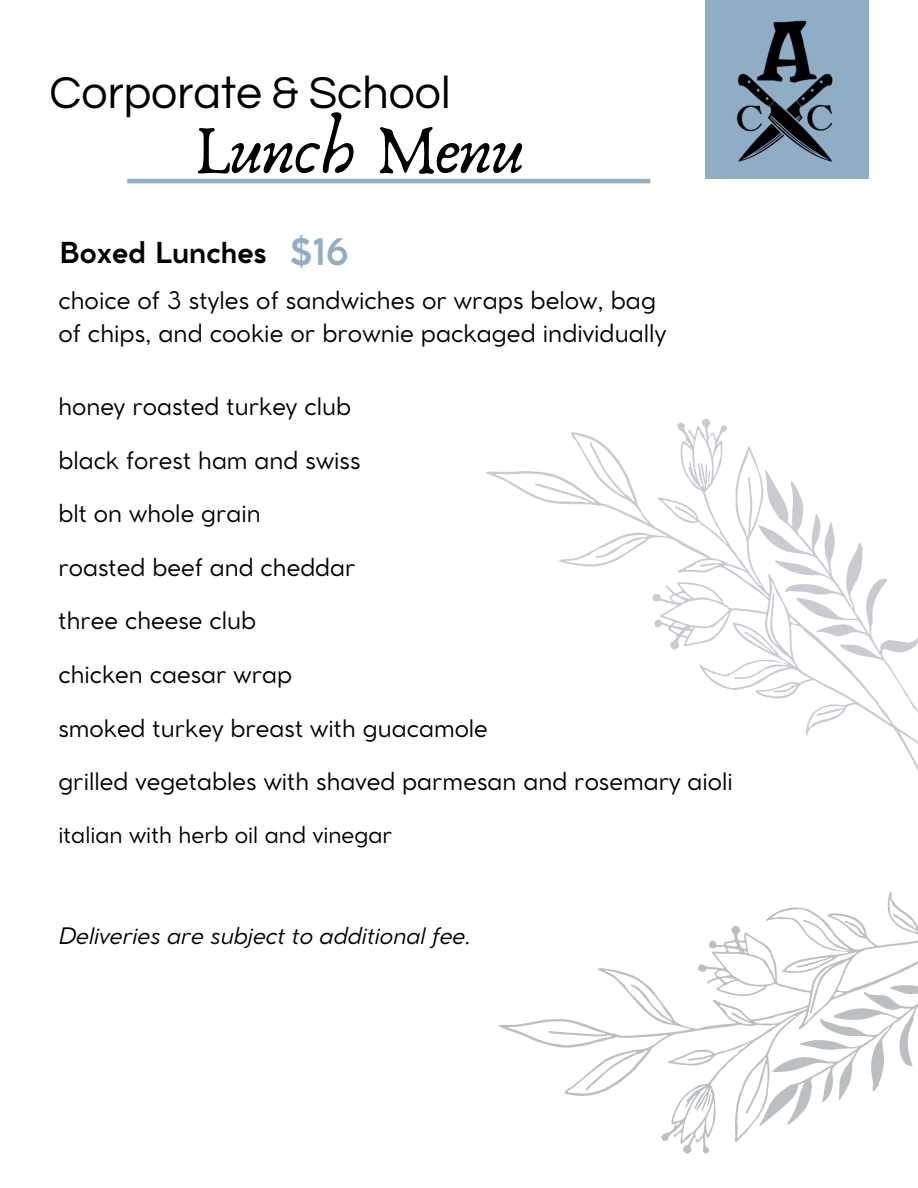
<style>
.page{position:relative;width:918px;height:1188px;background:#fff}
.page>*{position:absolute;margin:0;border:0;box-sizing:border-box;transform-origin:0 0}
.t1{font:71.55px "Anaktoria";color:#000}
.t2{font:46.35px "Questrial";color:#000}
.t3{font:700 36px "Cocomat Pro";color:#90adc6}
.t4{font:700 28.5px "Cocomat Pro";color:#000}
.t5{font:24px/32.7px "Cocomat Pro";color:#000}
.t6{font:23.85px "Cocomat Pro";color:#000}
.t7{font:italic 22.35px "Cocomat Pro";color:#000}
.t8{font:22.35px "Cocomat Pro";color:#000}
</style>
<div class="page">
<div style="left:705px;top:0;width:164px;height:179px;background:#90adc6"></div>
<img style="left:736px;top:20px;width:97px;height:142px">
<hr style="left:127px;top:179px;width:523px;height:4px;background:#90adc6">
<svg style="left:486px;top:418px;width:402px;height:219px"></svg>
<svg style="left:704px;top:470px;width:11px;height:13px"></svg>
<svg style="left:498px;top:637px;width:420px;height:517px"></svg>
<svg style="left:703px;top:1094px;width:12px;height:12px"></svg>
<p class="t2" style="left:50px;top:70px;width:402px">Corporate &amp; School</p>
<p class="t1" style="left:193px;top:107px;width:333px">Lunch Menu</p>
<p class="t3" style="left:289px;top:238px;width:61px">$16</p>
<p class="t4" style="left:59px;top:242px;width:208px">Boxed Lunches</p>
<p class="t5" style="left:58px;top:286px;width:609px">choice of 3 styles of sandwiches or wraps below, bag of chips, and cookie or brownie packaged individually</p>
<h2 class="t6" style="left:58px;top:398px;width:294px">honey roasted turkey club</h2>
<h1 class="t6" style="left:58px;top:451px;width:304px">black forest ham and swiss</h1>
<p class="t6" style="left:58px;top:505px;width:204px">blt on whole grain</p>
<p class="t6" style="left:58px;top:558px;width:299px">roasted beef and cheddar</p>
<h4 class="t6" style="left:58px;top:612px;width:199px">three cheese club</h4>
<h3 class="t6" style="left:58px;top:665px;width:235px">chicken caesar wrap</h3>
<p class="t6" style="left:58px;top:719px;width:431px">smoked turkey breast with guacamole</p>
<p class="t6" style="left:58px;top:773px;width:676px">grilled vegetables with shaved parmesan and rosemary aioli</p>
<p class="t8" style="left:58px;top:826px;width:336px">italian with herb oil and vinegar</p>
<p class="t7" style="left:58px;top:927px;width:414px">Deliveries are subject to additional fee.</p>
</div>
